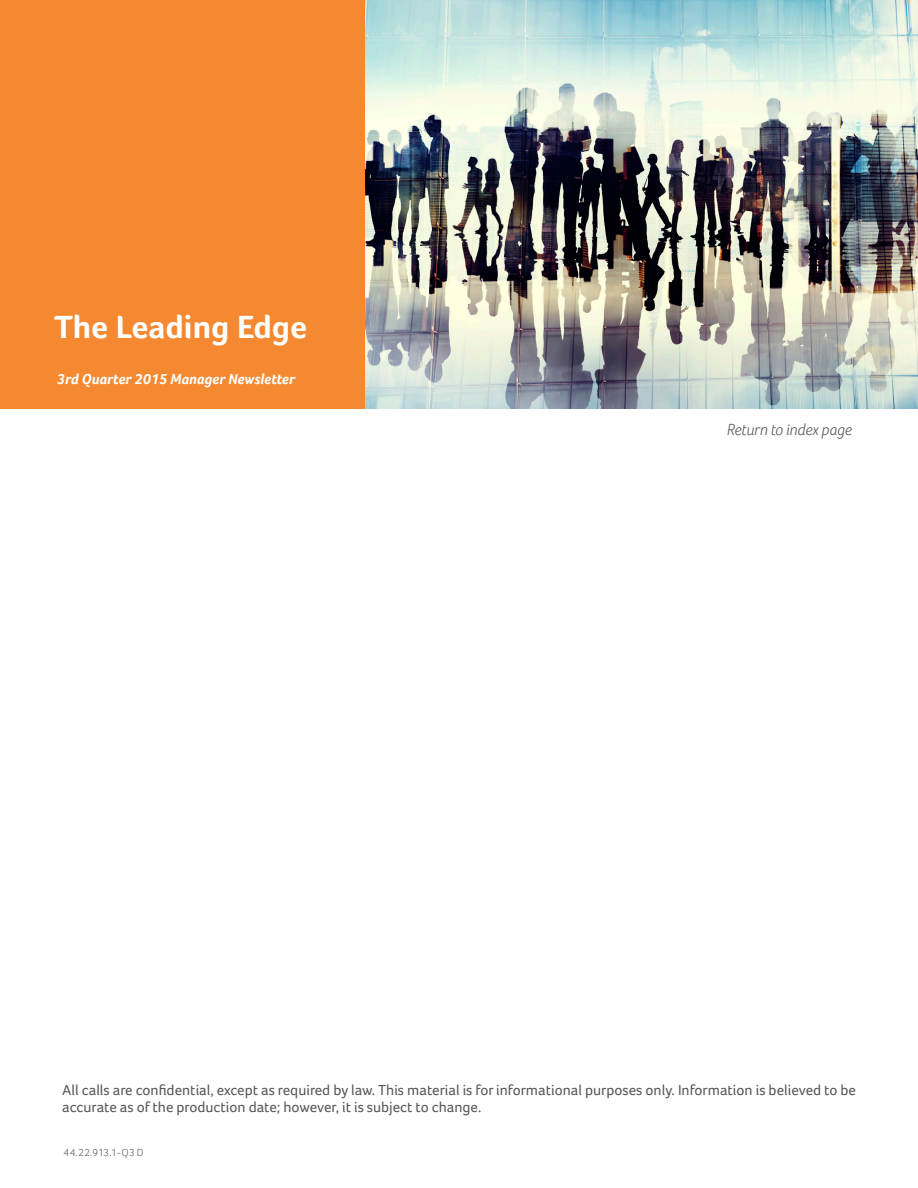
<style>
.page{position:relative;width:918px;height:1188px;background:#fff}
.page>*{position:absolute;margin:0;border:0;box-sizing:border-box;transform-origin:0 0}
.t1{font:700 33px "Foco";color:#fff}
.t2{font:italic 300 16.5px "Foco";color:#57585a}
.t3{font:15px/16.5px "Foco";color:#57585a}
.t4{font:italic 700 15px "Foco";color:#fff}
._11-Part_number__200{font:300 10.5px "Foco";letter-spacing:.005em;color:#57585a}
</style>
<div class="page">
<img style="left:365px;top:0;width:553px;height:408px">
<div style="left:0;top:0;width:365px;height:408px;background:#f58932"></div>
<p class="t1" style="left:54px;top:308px;width:255px">The Leading Edge</p>
<p class="t4" style="left:57px;top:370px;width:240px">3rd Quarter 2015 Manager Newsletter</p>
<p class="t2" style="left:727px;top:420px;width:127px">Return to index page</p>
<p class="t3" style="left:62px;top:1082px;width:795px">All calls are confidential, except as required by law. This material is for informational purposes only. Information is believed to be accurate as of the production date; however, it is subject to change.</p>
<p class="_11-Part_number__200" style="left:64px;top:1146px;width:81px">44.22.913.1-Q3 D</p>
</div>
